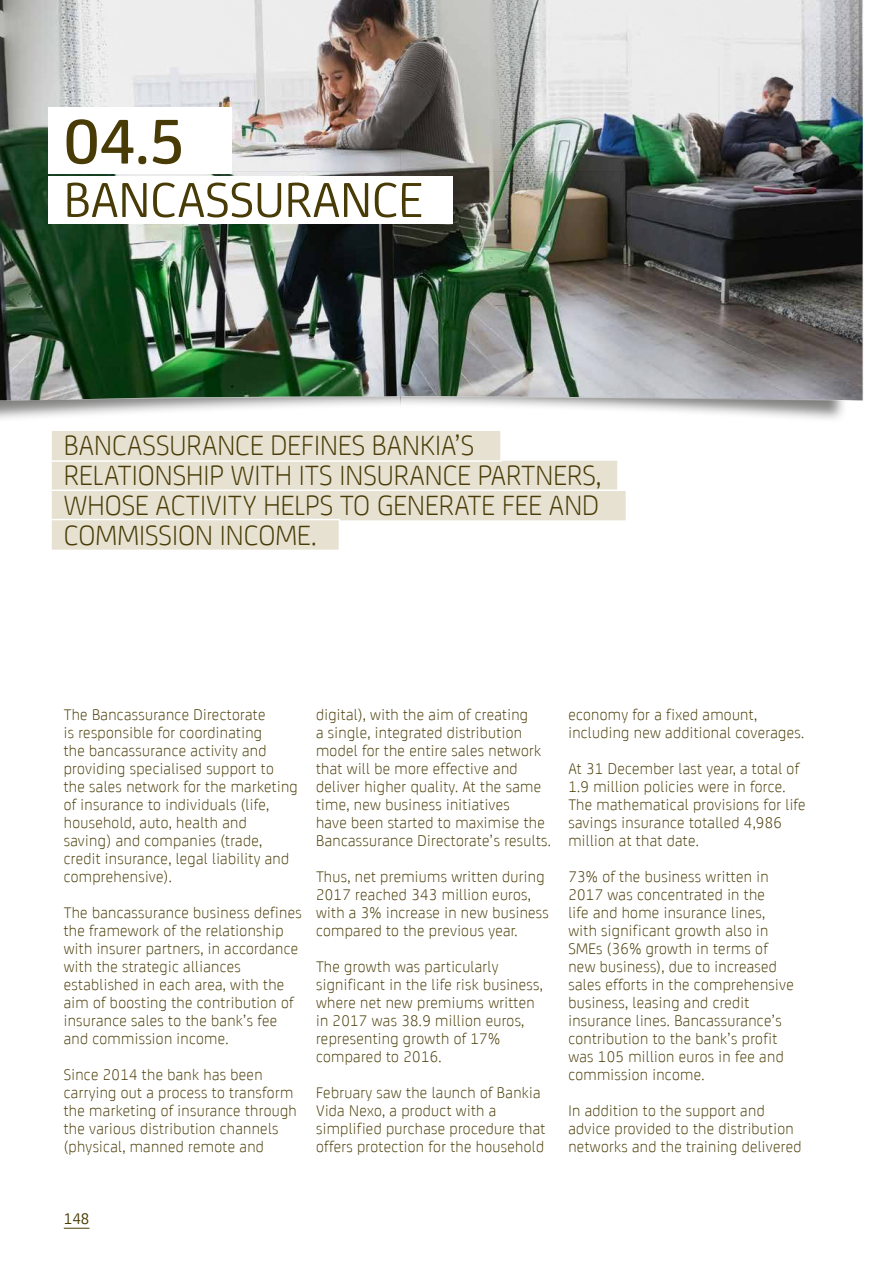
<style>
.page{position:relative;width:893px;height:1276px;background:#fff}
.page>*{position:absolute;margin:0;border:0;box-sizing:border-box;transform-origin:0 0}
.t1{font:500 67.5px "Bankia";color:#483b05}
.t2{font:52.5px "Bankia";color:#483b05}
.t3{font:300 30px/30px "Bankia";color:#483b05}
.t4{font:300 16.5px/18px "Bankia";letter-spacing:.02em;color:#483b05}
.t5{font:16.5px "Bankia";color:#483b05}
</style>
<div class="page">
<img style="left:400px;top:401px;width:444px;height:18px">
<img style="left:0;top:0;width:863px;height:400px">
<div style="left:49px;top:177px;width:404px;height:47px;background:#fff"></div>
<div style="left:49px;top:107px;width:183px;height:67px;background:#fff"></div>
<svg style="left:64px;top:1227px;width:26px;height:1px"></svg>
<div style="left:50px;top:459px;width:569px;height:32px;background:#e7e1d1;border:2px solid #fff"></div>
<div style="left:50px;top:429px;width:452px;height:33px;background:#e7e1d1;border:2px solid #fff"></div>
<div style="left:50px;top:489px;width:577px;height:33px;background:#e7e1d1;border:2px solid #fff"></div>
<div style="left:50px;top:519px;width:290px;height:32px;background:#e7e1d1;border:2px solid #fff"></div>
<h1 class="t1" style="left:64px;top:92px;width:123px">04.5</h1>
<h2 class="t2" style="left:64px;top:162px;width:360px">BANCASSURANCE</h2>
<h3 class="t3" style="left:64px;top:428px;width:539px">BANCASSURANCE DEFINES BANKIA’S RELATIONSHIP WITH ITS INSURANCE PARTNERS, WHOSE ACTIVITY HELPS TO GENERATE FEE AND COMMISSION INCOME.</h3>
<p class="t4" style="left:64px;top:704px;width:235px">The Bancassurance Directorate<br>is responsible for coordinating<br>the bancassurance activity and providing specialised support to the sales network for the marketing of insurance to individuals (life, household, auto, health and saving) and companies (trade, credit insurance, legal liability and comprehensive).</p>
<p class="t4" style="left:64px;top:903px;width:240px">The bancassurance business defines the framework of the relationship with insurer partners, in accordance with the strategic alliances established in each area, with the aim of boosting the contribution of insurance sales to the bank’s fee and commission income.</p>
<p class="t4" style="left:64px;top:1065px;width:234px">Since 2014 the bank has been carrying out a process to transform the marketing of insurance through the various distribution channels (physical, manned remote and</p>
<p class="t4" style="left:316px;top:705px;width:236px">digital), with the aim of creating<br>a single, integrated distribution model for the entire sales network that will be more effective and deliver higher quality. At the same time, new business initiatives<br>have been started to maximise the Bancassurance Directorate’s results.</p>
<p class="t4" style="left:316px;top:867px;width:234px">Thus, net premiums written during<br>2017 reached 343 million euros, with a 3% increase in new business compared to the previous year.</p>
<p class="t4" style="left:316px;top:957px;width:228px">The growth was particularly significant in the life risk business, where net new premiums written in 2017 was 38.9 million euros, representing growth of 17% compared to 2016.</p>
<p class="t4" style="left:316px;top:1083px;width:231px">February saw the launch of Bankia Vida Nexo, a product with a simplified purchase procedure that offers protection for the household</p>
<p class="t4" style="left:568px;top:705px;width:237px">economy for a fixed amount, including new additional coverages.</p>
<p class="t4" style="left:568px;top:759px;width:239px">At 31 December last year, a total of<br>1.9 million policies were in force.<br>The mathematical provisions for life savings insurance totalled 4,986 million at that date.</p>
<p class="t4" style="left:568px;top:867px;width:227px">73% of the business written in<br>2017 was concentrated in the<br>life and home insurance lines, with significant growth also in<br>SMEs (36% growth in terms of new business), due to increased sales efforts in the comprehensive business, leasing and credit insurance lines. Bancassurance’s contribution to the bank’s profit was 105 million euros in fee and commission income.</p>
<p class="t4" style="left:568px;top:1101px;width:235px">In addition to the support and advice provided to the distribution networks and the training delivered</p>
<p class="t5" style="left:64px;top:1206px;width:27px">148</p>
</div>
